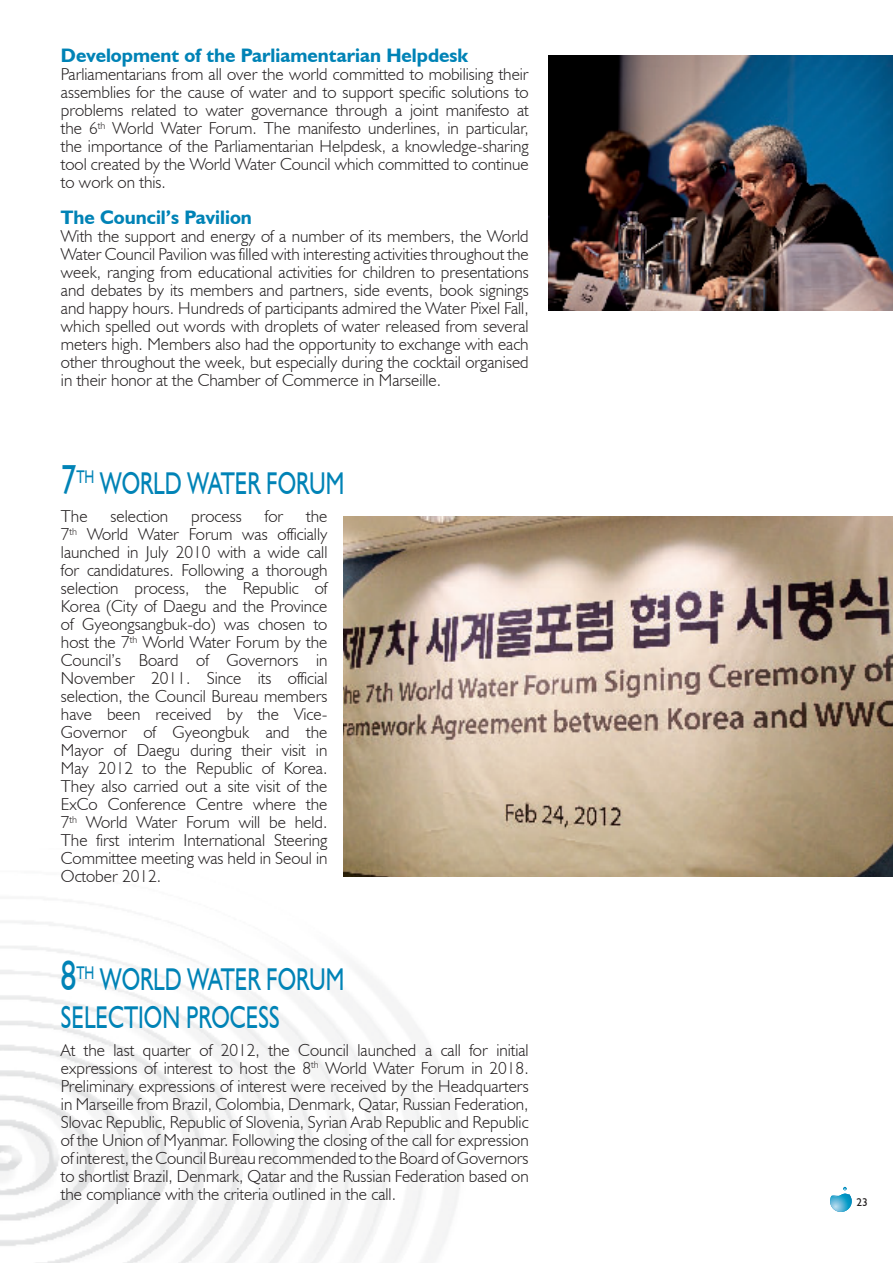
<style>
.page{position:relative;width:893px;height:1263px;background:#fff}
.page>*{position:absolute;margin:0;border:0;box-sizing:border-box;transform-origin:0 0}
.t1{font:42px "Humanist 521 BT";color:#0083b6;scale:.73 1}
.t2{font:31.5px/37.8px "Humanist 521 BT";color:#0083b6;scale:.73 1}
.t3{font:700 19.5px "Humanist 521 BT";color:#0083b6}
.t4{font:300 17.25px/18px "Humanist 521 BT";color:#231f20;text-align:justify}
.t5{font:11.1px "Humanist 521 BT";color:#231f20}
</style>
<div class="page">
<img style="left:0;top:876px;width:503px;height:387px">
<svg style="left:830px;top:1187px;width:22px;height:25px"></svg>
<img style="left:343px;top:517px;width:550px;height:359px">
<img style="left:549px;top:55px;width:344px;height:256px">
<p class="t3" style="left:61px;top:44px;width:409px">Development of the Parliamentarian Helpdesk</p>
<p class="t4" style="left:61px;top:65px;width:469px">Parliamentarians from all over the world committed to mobilising their assemblies for the cause of water and to support specific solutions to problems related to water governance through a joint manifesto at the 6<sup>th</sup> World Water Forum. The manifesto underlines, in particular, the importance of the Parliamentarian Helpdesk, a knowledge-sharing tool created by the World Water Council which committed to continue to work on this.</p>
<p class="t3" style="left:61px;top:206px;width:192px">The Council’s Pavilion</p>
<p class="t4" style="left:61px;top:227px;width:469px">With the support and energy of a number of its members, the World Water Council Pavilion was filled with interesting activities throughout the week, ranging from educational activities for children to presentations and debates by its members and partners, side events, book signings and happy hours. Hundreds of participants admired the Water Pixel Fall, which spelled out words with droplets of water released from several meters high. Members also had the opportunity to exchange with each other throughout the week, but especially during the cocktail organised in their honor at the Chamber of Commerce in Marseille.</p>
<h1 class="t1" style="left:61px;top:454px;width:23px">7</h1>
<h2 class="t2" style="left:76px;top:464px;width:369px"><sup>TH</sup> WORLD WATER FORUM</h2>
<p class="t4" style="left:61px;top:507px;width:28px">The</p>
<p class="t4" style="left:111px;top:507px;width:59px">selection</p>
<p class="t4" style="left:191px;top:507px;width:52px">process</p>
<p class="t4" style="left:265px;top:507px;width:20px">for</p>
<p class="t4" style="left:61px;top:507px;width:268px;text-indent:245px">the 7<sup>th</sup> World Water Forum was officially launched in July 2010 with a wide call for candidatures. Following a thorough selection process, the Republic of Korea (City of Daegu and the Province of Gyeongsangbuk-do) was chosen to host the 7<sup>th</sup> World Water Forum by the Council’s Board of Governors in November 2011. Since its official selection, the Council Bureau members have been received by the Vice-Governor of Gyeongbuk and the Mayor of Daegu during their visit in May 2012 to the Republic of Korea.<br>They also carried out a site visit of the ExCo Conference Centre where the 7<sup>th</sup> World Water Forum will be held.<br>The first interim International Steering Committee meeting was held in Seoul in October 2012.</p>
<h1 class="t1" style="left:61px;top:950px;width:23px">8</h1>
<h2 class="t2" style="left:61px;top:959px;width:390px;text-indent:15px"><sup>TH</sup> WORLD WATER FORUM<br>SELECTION PROCESS</h2>
<p class="t4" style="left:61px;top:1041px;width:469px">At the last quarter of 2012, the Council launched a call for initial expressions of interest to host the 8<sup>th</sup> World Water Forum in 2018.<br>Preliminary expressions of interest were received by the Headquarters in Marseille from Brazil, Colombia, Denmark, Qatar, Russian Federation, Slovac Republic, Republic of Slovenia, Syrian Arab Republic and Republic of the Union of Myanmar. Following the closing of the call for expression of interest, the Council Bureau recommended to the Board of Governors to shortlist Brazil, Denmark, Qatar and the Russian Federation based on the compliance with the criteria outlined in the call.</p>
<p class="t5" style="left:856px;top:1195px;width:13px">23</p>
</div>
